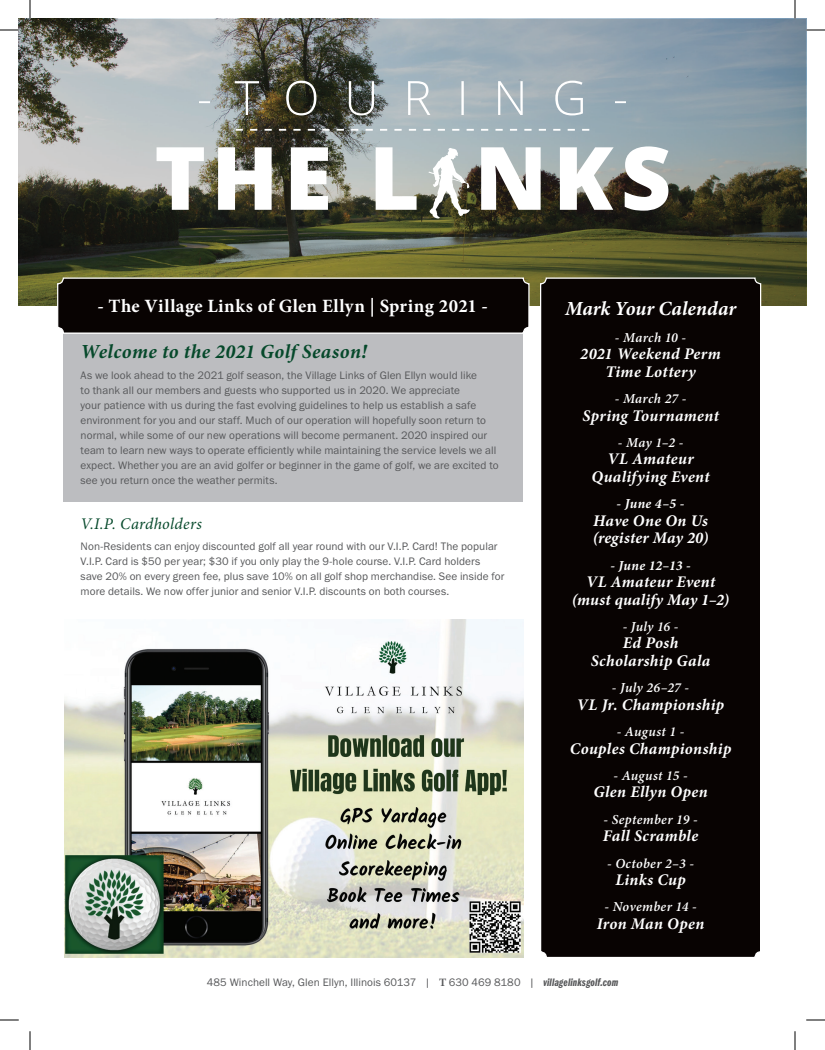
<style>
.page{position:relative;width:825px;height:1050px;background:#fff}
.page>*{position:absolute;margin:0;border:0;box-sizing:border-box;transform-origin:0 0}
.t1{font:italic 700 20px "Minion Pro";letter-spacing:.02em;color:#06492b}
.t2{font:italic 700 20px "Minion Pro";color:#fff}
.t3{font:700 18.75px "Minion Pro";letter-spacing:.02em;color:#fff}
.t4{font:italic 700 16.25px/17.5px "Minion Pro";letter-spacing:.02em;color:#fff;text-align:center}
.t5{font:italic 16.25px "Minion Pro";letter-spacing:.02em;color:#06492b}
.t6{font:italic 600 13.75px "Minion Pro";letter-spacing:.02em;color:#fff}
.t7{font:italic 700 13.75px "Minion Pro";letter-spacing:.015em;color:#fff}
.t8{font:11.25px/15px "Franklin Gothic URW Boo";letter-spacing:.005em;color:#57585a}
.s1{font-family:"Minion Pro";font-weight:700}
.s2{font-family:"Franklin Gothic URW Com Dem Ita"}
</style>
<div class="page">
<svg style="left:19px;top:19px;width:787px;height:286px;background:#757c72"></svg>
<svg style="left:199px;top:81px;width:427px;height:34px;background:#8d9595"></svg>
<svg style="left:236px;top:129px;width:353px;height:2px"></svg>
<svg style="left:157px;top:146px;width:511px;height:73px"></svg>
<div style="left:64px;top:334px;width:459px;height:168px;background:#bcbdc0"></div>
<div style="left:541px;top:278px;width:220px;height:680px;background:#080302;border-radius:6px"></div>
<div style="left:540px;top:278px;width:221px;height:680px;border:1px solid #fff;border-radius:6px"></div>
<div style="left:58px;top:278px;width:471px;height:55px;background:#080302;border-radius:6px"></div>
<div style="left:57px;top:278px;width:473px;height:56px;border:1px solid #fff;border-radius:6px"></div>
<img style="left:64px;top:620px;width:460px;height:337px">
<svg style="left:0;top:29px;width:19px;height:2px"></svg>
<svg style="left:806px;top:29px;width:19px;height:2px"></svg>
<svg style="left:0;top:1019px;width:19px;height:2px"></svg>
<svg style="left:806px;top:1019px;width:19px;height:2px"></svg>
<svg style="left:29px;top:0;width:2px;height:19px"></svg>
<svg style="left:29px;top:1031px;width:2px;height:19px"></svg>
<svg style="left:794px;top:0;width:2px;height:19px"></svg>
<svg style="left:794px;top:1031px;width:2px;height:19px"></svg>
<h2 class="t3" style="left:97px;top:293px;width:392px">- The Village Links of Glen Ellyn | Spring 2021 -</h2>
<h1 class="t1" style="left:81px;top:337px;width:288px">Welcome to the 2021 Golf Season!</h1>
<p class="t8" style="left:81px;top:367px;width:420px">As we look ahead to the 2021 golf season, the Village Links of Glen Ellyn would like<br>to thank all our members and guests who supported us in 2020. We appreciate<br>your patience with us during the fast evolving guidelines to help us establish a safe environment for you and our staff. Much of our operation will hopefully soon return to normal, while some of our new operations will become permanent. 2020 inspired our team to learn new ways to operate efficiently while maintaining the service levels we all expect. Whether you are an avid golfer or beginner in the game of golf, we are excited to see you return once the weather permits.</p>
<h3 class="t5" style="left:81px;top:513px;width:123px">V.I.P. Cardholders</h3>
<p class="t8" style="left:81px;top:538px;width:425px">Non-Residents can enjoy discounted golf all year round with our V.I.P. Card! The popular V.I.P. Card is $50 per year; $30 if you only play the 9-hole course. V.I.P. Card holders save 20% on every green fee, plus save 10% on all golf shop merchandise. See inside for more details. We now offer junior and senior V.I.P. discounts on both courses.</p>
<h1 class="t2" style="left:565px;top:295px;width:173px">Mark Your Calendar</h1>
<p class="t6" style="left:615px;top:328px;width:73px">- March 10 -</p>
<h3 class="t4" style="left:580px;top:345px;width:142px">2021 Weekend Perm<br>Time Lottery</h3>
<p class="t6" style="left:615px;top:389px;width:73px">- March 27 -</p>
<h3 class="t4" style="left:582px;top:406px;width:138px">Spring Tournament</h3>
<p class="t6" style="left:618px;top:433px;width:67px">- May 1–2 -</p>
<h3 class="t4" style="left:592px;top:450px;width:120px">VL Amateur<br>Qualifying Event</h3>
<p class="t7" style="left:617px;top:494px;width:69px">- June 4–5 -</p>
<h3 class="t4" style="left:593px;top:512px;width:117px;text-align:left">Have One On Us (register May 20)</h3>
<p class="t7" style="left:610px;top:555px;width:82px">- June 12–13 -</p>
<h3 class="t4" style="left:572px;top:573px;width:159px">VL Amateur Event (must qualify May 1–2)</h3>
<p class="t6" style="left:623px;top:617px;width:57px">- July 16 -</p>
<h3 class="t4" style="left:591px;top:634px;width:121px">Ed Posh<br>Scholarship Gala</h3>
<p class="t6" style="left:612px;top:678px;width:79px">- July 26–27 -</p>
<h3 class="t4" style="left:577px;top:696px;width:149px">VL Jr. Championship</h3>
<p class="t6" style="left:617px;top:722px;width:69px">- August 1 -</p>
<h3 class="t4" style="left:570px;top:739px;width:163px">Couples Championship</h3>
<p class="t6" style="left:613px;top:766px;width:76px">- August 15 -</p>
<h3 class="t4" style="left:593px;top:783px;width:116px">Glen Ellyn Open</h3>
<p class="t6" style="left:604px;top:810px;width:96px">- September 19 -</p>
<h3 class="t4" style="left:603px;top:827px;width:97px">Fall Scramble</h3>
<p class="t6" style="left:607px;top:853px;width:88px">- October 2–3 -</p>
<h3 class="t4" style="left:615px;top:871px;width:72px">Links Cup</h3>
<p class="t6" style="left:605px;top:897px;width:94px">- November 14 -</p>
<h3 class="t4" style="left:597px;top:915px;width:109px">Iron Man Open</h3>
<p class="t8" style="left:207px;top:975px;width:413px">485 Winchell Way, Glen Ellyn, Illinois 60137 | <span class="s1">T</span> 630 469 8180 | <span class="s2">villagelinksgolf.com</span></p>
</div>
